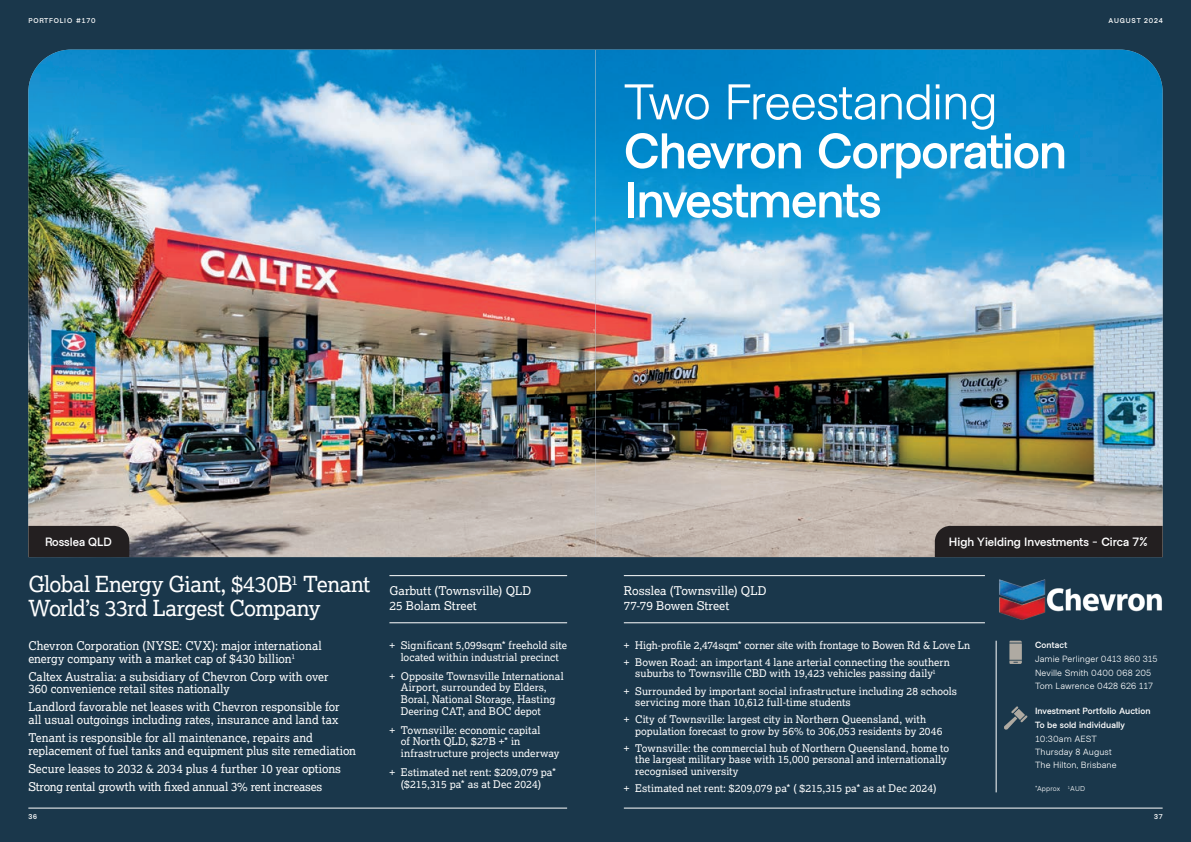
<style>
.page{position:relative;width:1191px;height:842px;background:#fff}
.page>*{position:absolute;margin:0;border:0;box-sizing:border-box;transform-origin:0 0}
.t1{font:700 50px/49px "Metro Sans";letter-spacing:-.025em;color:#fff}
.t2{font:50px "Metro Sans";letter-spacing:-.025em;color:#fff}
.t3{font:22px/24px "Lexia";letter-spacing:-.025em;color:#fff}
.t4{font:12px/12.5px "Lexia";color:#fff}
.t5{font:700 12px "Metro Sans";color:#fff}
.t6{font:10.5px/11.7px "Lexia";letter-spacing:.005em;color:#fff}
.t7{font:9px/13.8px "Metro Sans";letter-spacing:.01em;color:#fff}
.t8{font:700 9px/14.4px "Metro Sans";letter-spacing:.01em;color:#fff}
.t9{font:700 7px "Metro Sans";letter-spacing:.12em;color:#fff}
.t10{font:7px "Metro Sans";letter-spacing:.015em;color:#fff}
</style>
<div class="page">
<div style="left:0;top:0;width:595px;height:842px;background:#1a374b"></div>
<img style="left:28px;top:50px;width:567px;height:507px">
<hr style="left:389px;top:575px;width:178px;height:1px;background:#fff">
<hr style="left:389px;top:623px;width:178px;height:1px;background:#fff">
<div style="left:28px;top:526px;width:101px;height:31px;background:#231f20"></div>
<hr style="left:28px;top:808px;width:539px;height:1px;background:#fff">
<div style="left:595px;top:0;width:596px;height:842px;background:#1a374b"></div>
<img style="left:595px;top:50px;width:567px;height:507px">
<hr style="left:624px;top:575px;width:361px;height:1px;background:#fff">
<hr style="left:624px;top:623px;width:361px;height:1px;background:#fff">
<hr style="left:996px;top:641px;width:1px;height:151px;background:#fff">
<svg style="left:1009px;top:646px;width:12px;height:18px"></svg>
<svg style="left:1004px;top:706px;width:23px;height:24px"></svg>
<img style="left:998px;top:557px;width:164px;height:89px">
<div style="left:934px;top:526px;width:228px;height:31px;background:#231f20"></div>
<hr style="left:624px;top:808px;width:538px;height:1px;background:#fff">
<p class="t9" style="left:28px;top:16px;width:69px">PORTFOLIO #170</p>
<h1 class="t2" style="left:624px;top:73px;width:375px">Two Freestanding</h1>
<h1 class="t1" style="left:624px;top:128px;width:445px">Chevron Corporation<br>Investments</h1>
<p class="t9" style="left:1108px;top:16px;width:56px">AUGUST 2024</p>
<p class="t5" style="left:45px;top:535px;width:68px">Rosslea QLD</p>
<h2 class="t3" style="left:28px;top:572px;width:343px">Global Energy Giant, $430B<sup>1</sup> Tenant<br>World’s 33rd Largest Company</h2>
<p class="t4" style="left:389px;top:583px;width:143px;line-height:15px">Garbutt (Townsville) QLD<br>25 Bolam Street</p>
<p class="t6" style="left:389px;top:639px;width:179px;text-align:center">+ Significant 5,099sqm* freehold site located within industrial precinct</p>
<p class="t6" style="left:401px;top:669px;width:164px;text-indent:-11px">+ Opposite Townsville International<br>Airport, surrounded by Elders,<br>Boral, National Storage, Hasting<br>Deering CAT, and BOC depot</p>
<p class="t6" style="left:401px;top:724px;width:160px;text-indent:-11px">+ Townsville: economic capital<br>of North QLD, $27B +* in infrastructure projects underway</p>
<p class="t6" style="left:389px;top:766px;width:168px;text-align:center">+ Estimated net rent: $209,079 pa* ($215,315 pa* as at Dec 2024)</p>
<p class="t4" style="left:28px;top:639px;width:295px">Chevron Corporation (NYSE: CVX): major international energy company with a market cap of $430 billion<sup>1</sup></p>
<p class="t4" style="left:28px;top:670px;width:302px">Caltex Australia: a subsidiary of Chevron Corp with over<br>360 convenience retail sites nationally</p>
<p class="t4" style="left:28px;top:700px;width:313px">Landlord favorable net leases with Chevron responsible for all usual outgoings including rates, insurance and land tax</p>
<p class="t4" style="left:28px;top:731px;width:329px">Tenant is responsible for all maintenance, repairs and replacement of fuel tanks and equipment plus site remediation</p>
<p class="t4" style="left:28px;top:759px;width:314px;line-height:18.2px">Secure leases to 2032 &amp; 2034 plus 4 further 10 year options<br>Strong rental growth with fixed annual 3% rent increases</p>
<p class="t4" style="left:624px;top:583px;width:144px;line-height:15px">Rosslea (Townsville) QLD<br>77-79 Bowen Street</p>
<p class="t5" style="left:949px;top:535px;width:200px">High Yielding Investments - Circa 7%</p>
<p class="t6" style="left:624px;top:636px;width:348px;line-height:17.2px">+ High-profile 2,474sqm* corner site with frontage to Bowen Rd &amp; Love Ln + Bowen Road: an important 4 lane arterial connecting the southern</p>
<p class="t6" style="left:624px;top:665px;width:335px;line-height:17.2px;text-indent:11px">suburbs to Townsville CBD with 19,423 vehicles passing daily<sup>1<br></sup>+ Surrounded by important social infrastructure including 28 schools</p>
<p class="t6" style="left:624px;top:693px;width:304px;line-height:17.2px;text-indent:11px">servicing more than 10,612 full-time students<br>+ City of Townsville: largest city in Northern Queensland, with</p>
<p class="t6" style="left:624px;top:722px;width:327px;line-height:17.2px;text-align:center">population forecast to grow by 56% to 306,053 residents by 2046<br>+ Townsville: the commercial hub of Northern Queensland, home to</p>
<p class="t6" style="left:635px;top:753px;width:313px">the largest military base with 15,000 personal and internationally recognised university</p>
<p class="t6" style="left:624px;top:782px;width:314px">+ Estimated net rent: $209,079 pa* ( $215,315 pa* as at Dec 2024)</p>
<p class="t8" style="left:1035px;top:638px;width:34px">Contact</p>
<p class="t7" style="left:1035px;top:652px;width:124px">Jamie Perlinger 0413 860 315<br>Neville Smith 0400 068 205<br>Tom Lawrence 0428 626 117</p>
<p class="t8" style="left:1035px;top:704px;width:117px">Investment Portfolio Auction<br>To be sold individually</p>
<p class="t7" style="left:1035px;top:733px;width:83px;line-height:13px">10:30am AEST<br>Thursday 8 August<br>The Hilton, Brisbane</p>
<p class="t10" style="left:1035px;top:784px;width:52px">*Approx <sup>1</sup>AUD</p>
<p class="t9" style="left:28px;top:813px;width:10px">36</p>
<p class="t9" style="left:1154px;top:813px;width:10px">37</p>
</div>
